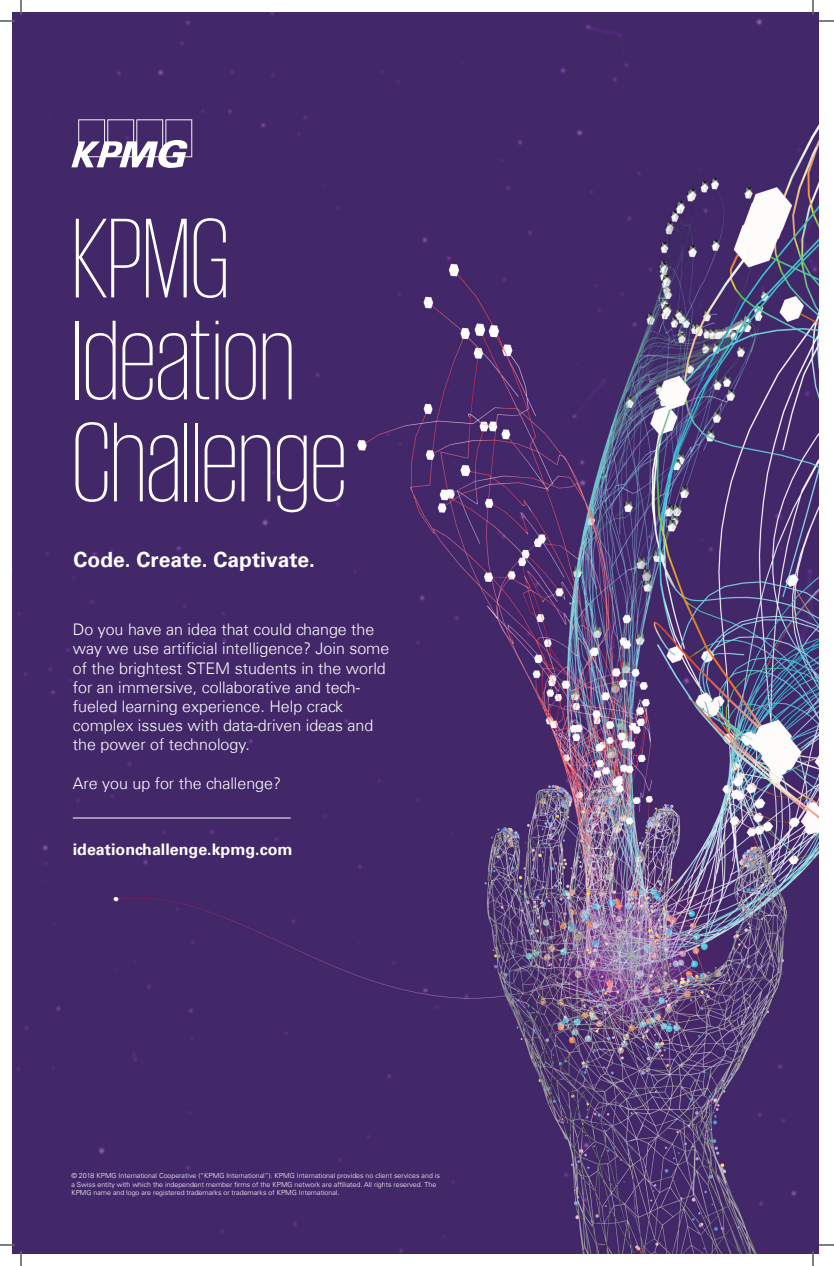
<style>
.page{position:relative;width:834px;height:1266px;background:#fff}
.page>*{position:absolute;margin:0;border:0;box-sizing:border-box;transform-origin:0 0}
.t1{font:200 116px/102px "KPMG";color:#fff}
.t2{font:700 21px "Universfor KPMG";color:#fff}
.t3{font:300 16px/19.2px "Universfor KPMG";color:#fff}
.t4{font:700 16px "Universfor KPMG";color:#fff}
.t5{font:300 7px/8.4px "Universfor KPMG";color:#fff}
</style>
<div class="page">
<img style="left:12px;top:12px;width:807px;height:1242px">
<svg style="left:71px;top:119px;width:121px;height:49px"></svg>
<hr style="left:73px;top:818px;width:218px;height:1px;background:#fff">
<svg style="left:0;top:0;width:22px;height:22px"></svg>
<svg style="left:0;top:1244px;width:22px;height:22px"></svg>
<svg style="left:812px;top:0;width:22px;height:22px"></svg>
<svg style="left:812px;top:1244px;width:22px;height:22px"></svg>
<h1 class="t1" style="left:72px;top:205px;width:276px">KPMG<br>Ideation<br>Challenge</h1>
<h2 class="t2" style="left:74px;top:548px;width:243px">Code. Create. Captivate.</h2>
<p class="t3" style="left:73px;top:620px;width:318px">Do you have an idea that could change the way we use artificial intelligence? Join some of the brightest STEM students in the world for an immersive, collaborative and tech&shy;fueled learning experience. Help crack complex issues with data-driven ideas and the power of technology.</p>
<h3 class="t3" style="left:73px;top:774px;width:210px">Are you up for the challenge?</h3>
<h3 class="t4" style="left:73px;top:840px;width:221px">ideationchallenge.kpmg.com</h3>
<p class="t5" style="left:71px;top:1172px;width:370px">© 2018 KPMG International Cooperative (“KPMG International”). KPMG International provides no client services and is a Swiss entity with which the independent member firms of the KPMG network are affiliated. All rights reserved. The<br>KPMG name and logo are registered trademarks or trademarks of KPMG International.</p>
</div>
